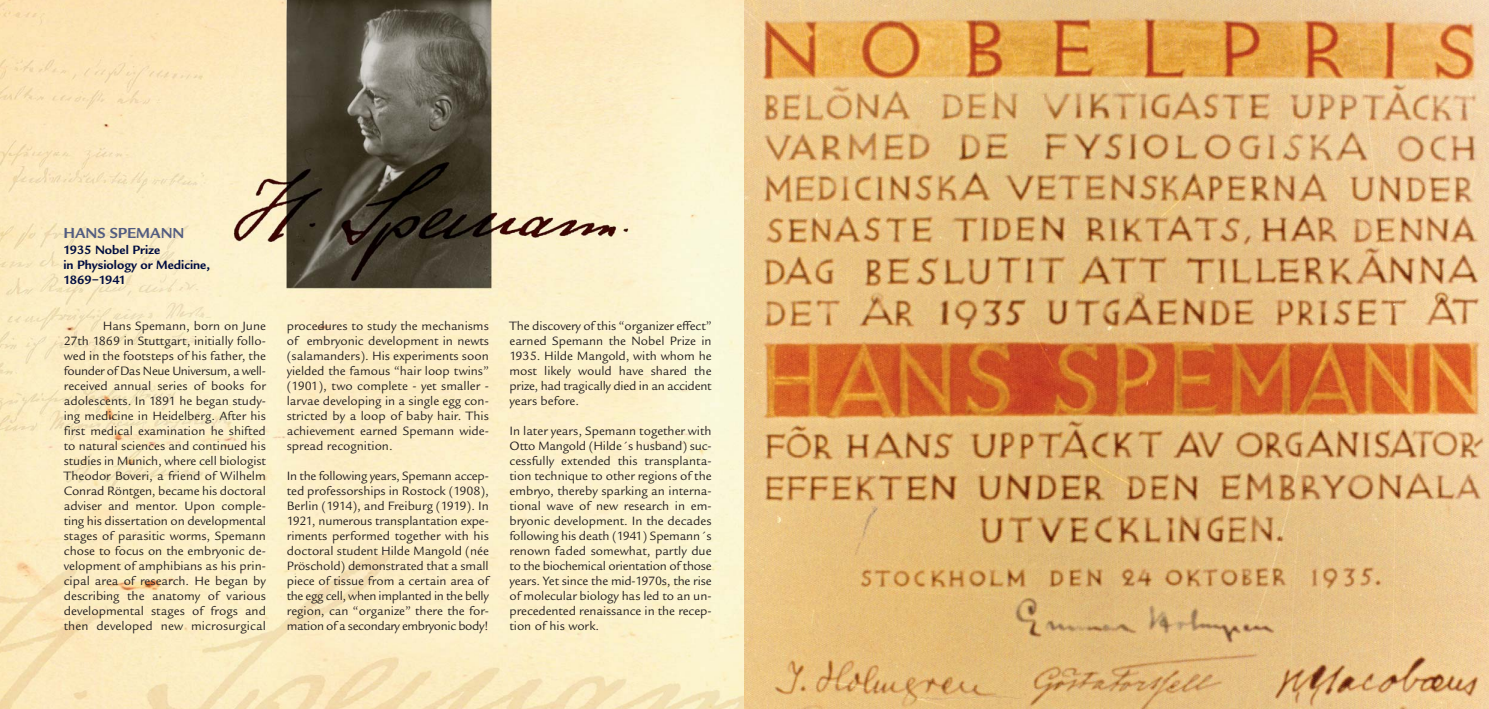
<style>
.page{position:relative;width:1489px;height:709px;background:#fff}
.page>*{position:absolute;margin:0;border:0;box-sizing:border-box;transform-origin:0 0}
.t1{font:700 15px "Legacy Sans";color:#525c81}
.t2{font:12.5px/15px "Legacy Sans";color:#231f20;text-align:justify}
.t3{font:700 12.5px/15px "Legacy Sans";color:#000c41}
</style>
<div class="page">
<img style="left:0;top:0;width:744px;height:709px">
<svg style="left:744px;top:0;width:744px;height:709px;background:#dfaf72"></svg>
<p class="t1" style="left:63px;top:228px;width:123px">HANS SPEMANN</p>
<p class="t3" style="left:63px;top:244px;width:148px">1935 Nobel Prize<br>in Physiology or Medicine,<br>1869–1941</p>
<p class="t2" style="left:64px;top:320px;width:204px;text-indent:39px">Hans Spemann, born on June 27th 1869 in Stuttgart, initially follo&shy;wed in the footsteps of his father, the founder of Das Neue Universum, a well&shy;received annual series of books for adolescents. In 1891 he began study&shy;ing medicine in Heidelberg. After his first medical examination he shifted to natural sciences and continued his studies in Munich, where cell biologist Theodor Boveri, a friend of Wilhelm Conrad Röntgen, became his doctoral adviser and mentor. Upon comple&shy;ting his dissertation on developmental stages of parasitic worms, Spemann chose to focus on the embryonic de&shy;velopment of amphibians as his prin&shy;cipal area of research. He began by describing the anatomy of various developmental stages of frogs and then developed new microsurgical</p>
<p class="t2" style="left:287px;top:320px;width:204px">procedures to study the mechanisms of embryonic development in newts (salamanders). His experiments soon yielded the famous “hair loop twins” (1901), two complete - yet smaller - larvae developing in a single egg con&shy;stricted by a loop of baby hair. This achievement earned Spemann wide&shy;spread recognition.</p>
<p class="t2" style="left:287px;top:470px;width:203px">In the following years, Spemann accep&shy;ted professorships in Rostock (1908), Berlin (1914), and Freiburg (1919). In 1921, numerous transplantation expe&shy;riments performed together with his doctoral student Hilde Mangold (née Pröschold) demonstrated that a small piece of tissue from a certain area of the egg cell, when implanted in the belly region, can “organize” there the for&shy;mation of a secondary embryonic body!</p>
<p class="t2" style="left:509px;top:320px;width:203px">The discovery of this “organizer effect” earned Spemann the Nobel Prize in 1935. Hilde Mangold, with whom he most likely would have shared the prize, had tragically died in an accident years before.</p>
<p class="t2" style="left:509px;top:425px;width:204px">In later years, Spemann together with Otto Mangold (Hilde´s husband) suc&shy;cessfully extended this transplanta&shy;tion technique to other regions of the embryo, thereby sparking an interna&shy;tional wave of new research in em&shy;bryonic development. In the decades following his death (1941) Spemann´s renown faded somewhat, partly due to the biochemical orientation of those years. Yet since the mid-1970s, the rise of molecular biology has led to an un&shy;precedented renaissance in the recep&shy;tion of his work.</p>
</div>
